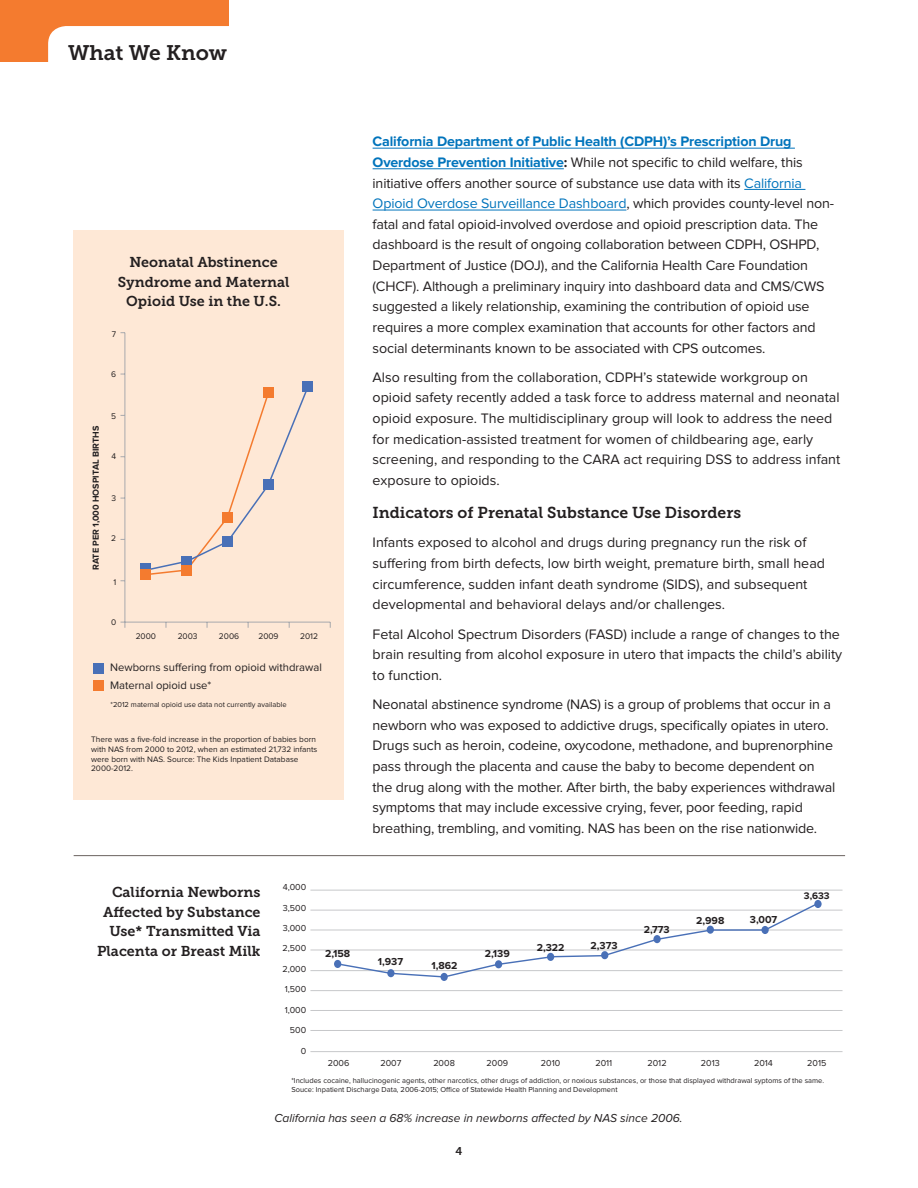
<style>
.page{position:relative;width:918px;height:1188px;background:#fff}
.page>*{position:absolute;margin:0;border:0;box-sizing:border-box;transform-origin:0 0}
.t1{font:21px "Museo Slab 700";color:#231f20}
.t2{font:15.75px "Museo Slab 700";color:#231f20}
.t3{font:14.25px/20.7px "Proxima Nova";letter-spacing:-.01em;color:#231f20}
.t4{font:14.25px/19.5px "Museo Slab 700";color:#231f20;text-align:center}
.t5{font:italic 12px "Proxima Nova";color:#231f20}
.t6{font:11.25px/18px "Proxima Nova";color:#231f20}
.t7{font:11.25px "Museo Slab 700";color:#231f20}
.t8{font:700 10.5px "Proxima Nova";color:#231f20}
.t9{font:700 9.9px "Proxima Nova";color:#231f20}
.t10{font:9px "Proxima Nova";color:#231f20}
.t11{font:700 9px "Proxima Nova";color:#231f20}
.t12{font:8.55px "Proxima Nova";color:#231f20}
.t13{font:8.25px/9.9px "Proxima Nova";color:#231f20}
.t14{font:7.5px/9px "Proxima Nova";color:#231f20}
.s1{font-weight:700;color:#0174bc}
.s2{font-weight:700}
.s3{color:#0174bc}
</style>
<div class="page">
<div style="left:0;top:0;width:229px;height:61px;background:#f47b2f"></div>
<div style="left:74px;top:230px;width:270px;height:569px;background:#fee8d6"></div>
<div style="left:48px;top:26px;width:527px;height:68px;background:#fff;border-radius:18px"></div>
<hr style="left:310px;top:890px;width:533px;height:1px;background:#c7c8ca">
<hr style="left:310px;top:910px;width:533px;height:1px;background:#c7c8ca">
<hr style="left:310px;top:930px;width:533px;height:1px;background:#c7c8ca">
<hr style="left:310px;top:950px;width:533px;height:1px;background:#c7c8ca">
<hr style="left:310px;top:970px;width:533px;height:1px;background:#c7c8ca">
<hr style="left:310px;top:990px;width:533px;height:1px;background:#c7c8ca">
<hr style="left:310px;top:1010px;width:533px;height:1px;background:#c7c8ca">
<hr style="left:310px;top:1030px;width:533px;height:1px;background:#c7c8ca">
<hr style="left:310px;top:1051px;width:533px;height:1px;background:#c7c8ca">
<div style="left:334px;top:960px;width:7px;height:8px;background:#4970b7;border-radius:50%"></div>
<div style="left:441px;top:973px;width:7px;height:8px;background:#4970b7;border-radius:50%"></div>
<svg style="left:336px;top:904px;width:483px;height:74px"></svg>
<div style="left:653px;top:935px;width:8px;height:8px;background:#4970b7;border-radius:50%"></div>
<div style="left:707px;top:926px;width:7px;height:8px;background:#4970b7;border-radius:50%"></div>
<div style="left:761px;top:926px;width:8px;height:8px;background:#4970b7;border-radius:50%"></div>
<div style="left:814px;top:900px;width:8px;height:8px;background:#4970b7;border-radius:50%"></div>
<hr style="left:125px;top:333px;width:1px;height:295px;background:#a8a9ad">
<hr style="left:121px;top:622px;width:209px;height:1px;background:#a8a9ad">
<div style="left:93px;top:663px;width:11px;height:11px;background:#4970b7"></div>
<div style="left:93px;top:680px;width:11px;height:11px;background:#f47b2f"></div>
<div style="left:303px;top:381px;width:10px;height:11px;background:#4970b7"></div>
<svg style="left:151px;top:385px;width:156px;height:191px"></svg>
<div style="left:140px;top:563px;width:11px;height:11px;background:#4970b7"></div>
<div style="left:140px;top:569px;width:11px;height:11px;background:#f47b2f"></div>
<div style="left:182px;top:556px;width:10px;height:11px;background:#4970b7"></div>
<div style="left:181px;top:565px;width:11px;height:10px;background:#f47b2f"></div>
<hr style="left:373px;top:148px;width:422px;height:1px;background:#0174bc">
<hr style="left:373px;top:169px;width:191px;height:1px;background:#0174bc">
<hr style="left:744px;top:189px;width:61px;height:1px;background:#0174bc">
<hr style="left:373px;top:210px;width:253px;height:1px;background:#0174bc">
<hr style="left:74px;top:855px;width:771px;height:1px;background:#6b6360">
<h1 class="t1" style="left:68px;top:41px;width:161px">What We Know</h1>
<p class="t11" style="left:91px;top:570px;width:146px;rotate:-90deg">RATE PER 1,000 HOSPITAL BIRTHS</p>
<p class="t4" style="left:118px;top:253px;width:173px">Neonatal Abstinence<br>Syndrome and Maternal<br>Opioid Use in the U.S.</p>
<p class="t12" style="left:112px;top:329px;width:6px">7</p>
<p class="t12" style="left:111px;top:369px;width:6px">6</p>
<p class="t12" style="left:111px;top:411px;width:6px">5</p>
<p class="t12" style="left:112px;top:451px;width:6px">4</p>
<p class="t12" style="left:112px;top:493px;width:6px">3</p>
<p class="t12" style="left:111px;top:533px;width:6px">2</p>
<p class="t12" style="left:113px;top:578px;width:4px">1</p>
<p class="t12" style="left:111px;top:618px;width:7px">0</p>
<p class="t12" style="left:136px;top:632px;width:22px">2000</p>
<p class="t12" style="left:178px;top:632px;width:21px">2003</p>
<p class="t12" style="left:219px;top:632px;width:22px">2006</p>
<p class="t12" style="left:258px;top:632px;width:22px">2009</p>
<p class="t12" style="left:300px;top:632px;width:19px">2012</p>
<p class="t6" style="left:110px;top:659px;width:213px">Newborns suffering from opioid withdrawal<br>Maternal opioid use*</p>
<p class="t14" style="left:111px;top:700px;width:178px">*2012 maternal opioid use data not currently available</p>
<p class="t13" style="left:91px;top:734px;width:228px">There was a five-fold increase in the proportion of babies born with NAS from 2000 to 2012, when an estimated 21,732 infants were born with NAS. Source: The Kids Inpatient Database 2000-2012.</p>
<p class="t4" style="left:97px;top:883px;width:165px;text-align:right">California Newborns<br>Affected by Substance<br>Use* Transmitted Via<br>Placenta or Breast Milk</p>
<p class="t10" style="left:283px;top:882px;width:25px">4,000</p>
<p class="t10" style="left:283px;top:903px;width:25px">3,500</p>
<p class="t10" style="left:283px;top:923px;width:25px">3,000</p>
<p class="t10" style="left:283px;top:943px;width:25px">2,500</p>
<p class="t10" style="left:283px;top:964px;width:25px">2,000</p>
<p class="t10" style="left:285px;top:984px;width:23px">1,500</p>
<p class="t10" style="left:285px;top:1005px;width:23px">1,000</p>
<p class="t10" style="left:290px;top:1025px;width:18px">500</p>
<p class="t10" style="left:301px;top:1046px;width:7px">0</p>
<p class="t8" style="left:325px;top:947px;width:27px">2,158</p>
<p class="t3" style="left:373px;top:132px;width:463px"><span class="s1">California Department of Public Health (CDPH)’s Prescription Drug Overdose Prevention Initiative</span><span class="s2">:</span> While not specific to child welfare, this initiative offers another source of substance use data with its <span class="s3">California Opioid Overdose Surveillance Dashboard</span>, which provides county-level non&shy;fatal and fatal opioid-involved overdose and opioid prescription data. The dashboard is the result of ongoing collaboration between CDPH, OSHPD, Department of Justice (DOJ), and the California Health Care Foundation (CHCF). Although a preliminary inquiry into dashboard data and CMS/CWS suggested a likely relationship, examining the contribution of opioid use requires a more complex examination that accounts for other factors and social determinants known to be associated with CPS outcomes.</p>
<p class="t3" style="left:373px;top:367px;width:469px">Also resulting from the collaboration, CDPH’s statewide workgroup on opioid safety recently added a task force to address maternal and neonatal opioid exposure. The multidisciplinary group will look to address the need for medication-assisted treatment for women of childbearing age, early screening, and responding to the CARA act requiring DSS to address infant exposure to opioids.</p>
<p class="t2" style="left:373px;top:504px;width:370px">Indicators of Prenatal Substance Use Disorders</p>
<p class="t3" style="left:373px;top:533px;width:454px">Infants exposed to alcohol and drugs during pregnancy run the risk of suffering from birth defects, low birth weight, premature birth, small head circumference, sudden infant death syndrome (SIDS), and subsequent developmental and behavioral delays and/or challenges.</p>
<p class="t3" style="left:373px;top:624px;width:471px">Fetal Alcohol Spectrum Disorders (FASD) include a range of changes to the brain resulting from alcohol exposure in utero that impacts the child’s ability to function.</p>
<p class="t3" style="left:373px;top:694px;width:464px">Neonatal abstinence syndrome (NAS) is a group of problems that occur in a newborn who was exposed to addictive drugs, specifically opiates in utero.<br>Drugs such as heroin, codeine, oxycodone, methadone, and buprenorphine pass through the placenta and cause the baby to become dependent on the drug along with the mother. After birth, the baby experiences withdrawal symptoms that may include excessive crying, fever, poor feeding, rapid breathing, trembling, and vomiting. NAS has been on the rise nationwide.</p>
<p class="t8" style="left:378px;top:956px;width:27px">1,937</p>
<p class="t8" style="left:431px;top:960px;width:28px">1,862</p>
<p class="t8" style="left:485px;top:947px;width:26px">2,139</p>
<p class="t8" style="left:537px;top:941px;width:29px">2,322</p>
<p class="t8" style="left:591px;top:939px;width:29px">2,373</p>
<p class="t8" style="left:644px;top:924px;width:27px">2,773</p>
<p class="t8" style="left:696px;top:915px;width:30px">2,998</p>
<p class="t8" style="left:750px;top:913px;width:29px">3,007</p>
<p class="t9" style="left:804px;top:890px;width:27px">3,633</p>
<p class="t10" style="left:328px;top:1058px;width:23px">2006</p>
<p class="t10" style="left:380px;top:1058px;width:22px">2007</p>
<p class="t10" style="left:433px;top:1058px;width:23px">2008</p>
<p class="t10" style="left:487px;top:1058px;width:23px">2009</p>
<p class="t10" style="left:541px;top:1058px;width:21px">2010</p>
<p class="t10" style="left:595px;top:1058px;width:18px">2011</p>
<p class="t10" style="left:648px;top:1058px;width:21px">2012</p>
<p class="t10" style="left:701px;top:1058px;width:20px">2013</p>
<p class="t10" style="left:754px;top:1058px;width:20px">2014</p>
<p class="t10" style="left:807px;top:1058px;width:21px">2015</p>
<p class="t14" style="left:291px;top:1076px;width:534px">*Includes cocaine, hallucinogenic agents, other narcotics, other drugs of addiction, or noxious substances, or those that displayed withdrawal syptoms of the same.<br>Souce: Inpatient Discharge Data, 2006-2015; Office of Statewide Health Planning and Development</p>
<p class="t5" style="left:274px;top:1112px;width:410px">California has seen a 68% increase in newborns affected by NAS since 2006.</p>
<p class="t7" style="left:456px;top:1145px;width:8px">4</p>
</div>
